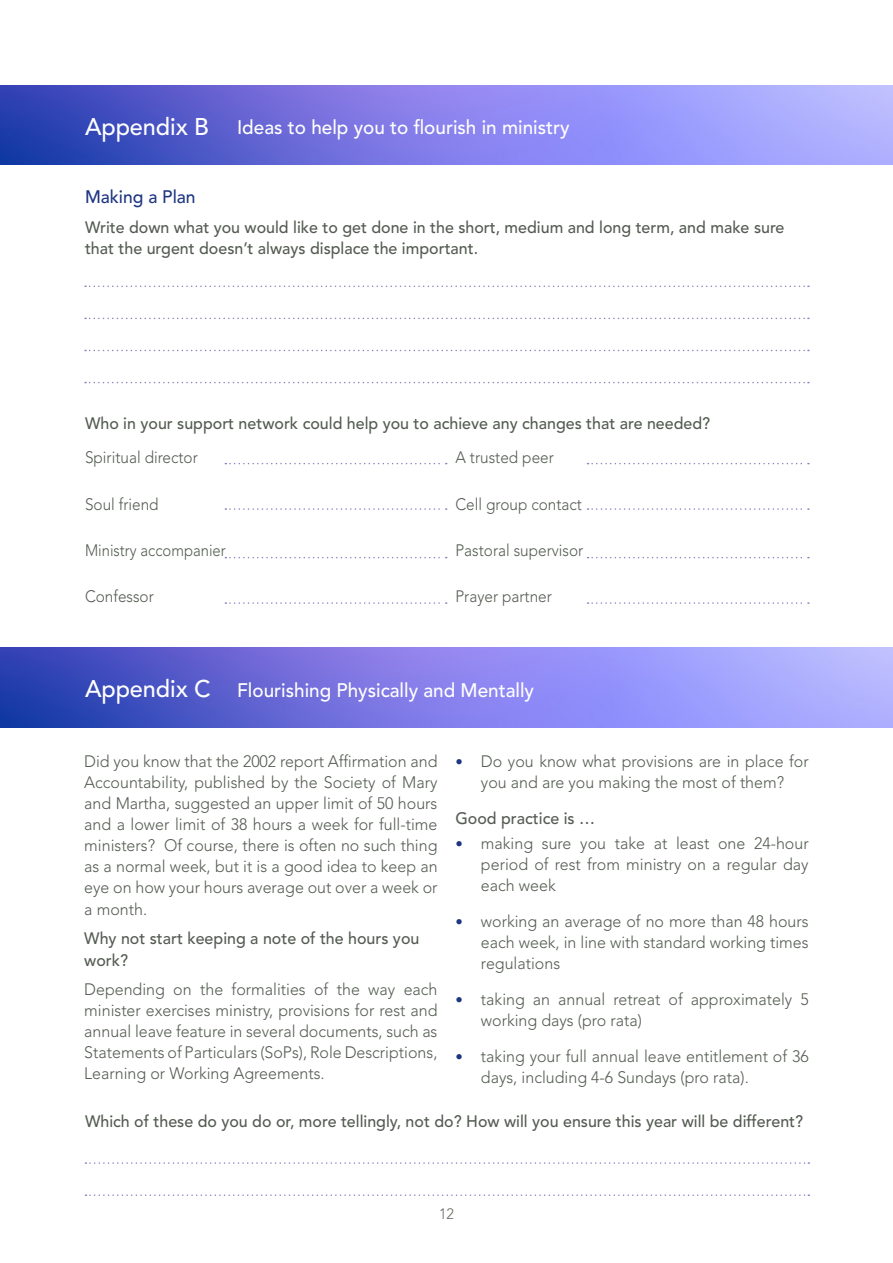
<style>
.page{position:relative;width:893px;height:1263px;background:#fff}
.page>*{position:absolute;margin:0;border:0;box-sizing:border-box;transform-origin:0 0}
.t1{font:500 19.5px "Avenir";color:#fff}
.t2{font:500 18px "Avenir";color:#1e3582}
.t3{font:300 16.5px/21px "Avenir";color:#545c52;text-align:justify}
.t4{font:500 16.5px/21px "Avenir";color:#545c52}
.t5{font:300 16.5px "Avenir";color:#545c52;scale:.93 1}
.t6{font:300 16.5px "Avenir";color:#545c52;scale:.9 1}
.t7{font:300 15px "Avenir";color:#646960;scale:.96 1}
.s1{font-size:24px}
.s2{font-size:15px;color:#1e3582}
</style>
<div class="page">
<img style="left:0;top:85px;width:893px;height:80px">
<img style="left:0;top:648px;width:893px;height:79px">
<svg style="left:85px;top:286px;width:724px;height:1px"></svg>
<svg style="left:588px;top:463px;width:221px;height:1px"></svg>
<svg style="left:225px;top:463px;width:222px;height:1px"></svg>
<svg style="left:85px;top:350px;width:724px;height:1px"></svg>
<svg style="left:588px;top:557px;width:221px;height:1px"></svg>
<svg style="left:225px;top:557px;width:222px;height:1px"></svg>
<svg style="left:85px;top:318px;width:724px;height:1px"></svg>
<svg style="left:588px;top:508px;width:221px;height:2px"></svg>
<svg style="left:225px;top:508px;width:222px;height:2px"></svg>
<svg style="left:85px;top:382px;width:724px;height:1px"></svg>
<svg style="left:588px;top:602px;width:221px;height:2px"></svg>
<svg style="left:225px;top:602px;width:222px;height:2px"></svg>
<svg style="left:85px;top:1162px;width:724px;height:2px"></svg>
<svg style="left:85px;top:1194px;width:724px;height:2px"></svg>
<p class="t1" style="left:85px;top:116px;width:486px"><span class="s1">Appendix B</span> Ideas to help you to flourish in ministry</p>
<p class="t2" style="left:85px;top:186px;width:112px">Making a Plan</p>
<p class="t4" style="left:85px;top:217px;width:701px">Write down what you would like to get done in the short, medium and long term, and make sure that the urgent doesn’t always displace the important.</p>
<p class="t4" style="left:85px;top:413px;width:627px">Who in your support network could help you to achieve any changes that are needed?</p>
<p class="t5" style="left:85px;top:448px;width:123px">Spiritual director</p>
<p class="t5" style="left:85px;top:494px;width:81px">Soul friend</p>
<p class="t6" style="left:85px;top:541px;width:158px">Ministry accompanier</p>
<p class="t5" style="left:85px;top:587px;width:76px">Confessor</p>
<p class="t5" style="left:455px;top:448px;width:107px">A trusted peer</p>
<p class="t5" style="left:455px;top:494px;width:138px">Cell group contact</p>
<p class="t5" style="left:455px;top:541px;width:139px">Pastoral supervisor</p>
<p class="t5" style="left:455px;top:587px;width:105px">Prayer partner</p>
<p class="t1" style="left:85px;top:679px;width:451px"><span class="s1">Appendix C</span> Flourishing Physically and Mentally</p>
<p class="t3" style="left:84px;top:751px;width:355px">Did you know that the 2002 report Affirmation and Accountability, published by the Society of Mary and Martha, suggested an upper limit of 50 hours and a lower limit of 38 hours a week for full-time ministers? Of course, there is often no such thing as a normal week, but it is a good idea to keep an eye on how your hours average out over a week or a month.</p>
<p class="t4" style="left:84px;top:928px;width:337px;line-height:21.6px">Why not start keeping a note of the hours you work?</p>
<p class="t3" style="left:84px;top:979px;width:355px">Depending on the formalities of the way each minister exercises ministry, provisions for rest and annual leave feature in several documents, such as Statements of Particulars (SoPs), Role Descriptions, Learning or Working Agreements.</p>
<p class="t3" style="left:455px;top:751px;width:355px;text-align:center"><span class="s2">•</span> Do you know what provisions are in place for you and are you making the most of them?</p>
<p class="t4" style="left:455px;top:808px;width:141px">Good practice is …</p>
<p class="t3" style="left:481px;top:833px;width:329px;text-indent:-25px"><span class="s2">•</span> making sure you take at least one 24-hour period of rest from ministry on a regular day each week</p>
<p class="t3" style="left:481px;top:911px;width:329px;text-indent:-25px"><span class="s2">•</span> working an average of no more than 48 hours each week, in line with standard working times regulations</p>
<p class="t3" style="left:481px;top:989px;width:329px;text-indent:-25px"><span class="s2">•</span> taking an annual retreat of approximately 5 working days (pro rata)</p>
<p class="t3" style="left:481px;top:1046px;width:329px;text-indent:-25px"><span class="s2">•</span> taking your full annual leave entitlement of 36 days, including 4-6 Sundays (pro rata).</p>
<p class="t4" style="left:85px;top:1111px;width:720px">Which of these do you do or, more tellingly, not do? How will you ensure this year will be different?</p>
<p class="t7" style="left:439px;top:1205px;width:17px">12</p>
</div>
